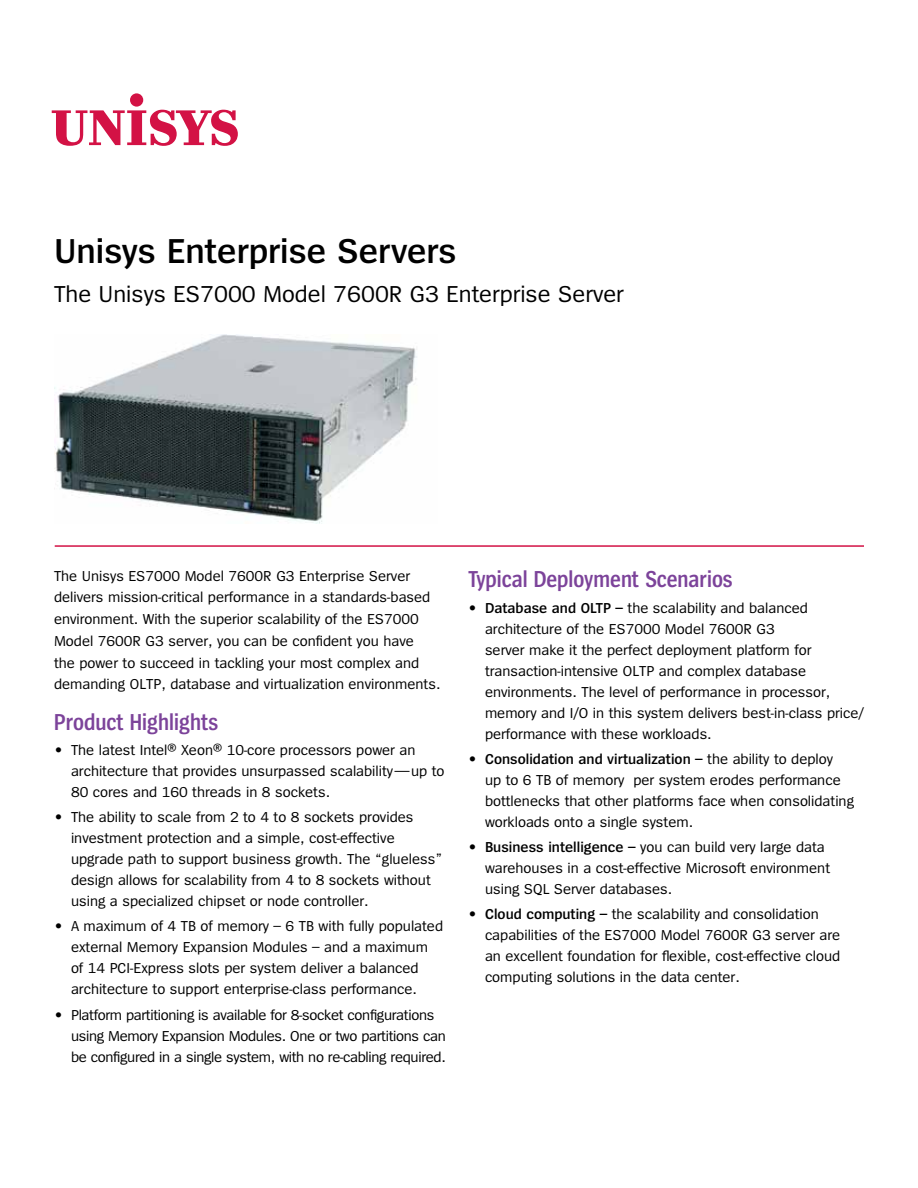
<style>
.page{position:relative;width:918px;height:1188px;background:#fff}
.page>*{position:absolute;margin:0;border:0;box-sizing:border-box;transform-origin:0 0}
.t1{font:600 36px "Spiegel";color:#000}
.t2{font:600 24px "Spiegel Cd";color:#7c439a}
.t3{font:24px "Spiegel";color:#000}
.t4{font:15px/21px "Spiegel";color:#000}
.t5{font:15px/21px "Spiegel";letter-spacing:-.02em;color:#000}
.s1{font-weight:600}
</style>
<div class="page">
<svg style="left:52px;top:110px;width:186px;height:36px"></svg>
<div style="left:130px;top:93px;width:13px;height:14px;background:#d31245;border-radius:50%"></div>
<img style="left:55px;top:334px;width:362px;height:190px">
<hr style="left:55px;top:545px;width:809px;height:2px;background:#d31245">
<h1 class="t1" style="left:54px;top:233px;width:404px">Unisys Enterprise Servers</h1>
<h2 class="t3" style="left:54px;top:282px;width:571px">The Unisys ES7000 Model 7600R G3 Enterprise Server</h2>
<p class="t4" style="left:54px;top:565px;width:388px;line-height:21.8px">The Unisys ES7000 Model 7600R G3 Enterprise Server delivers mission-critical performance in a standards-based environment. With the superior scalability of the ES7000<br>Model 7600R G3 server, you can be confident you have<br>the power to succeed in tackling your most complex and demanding OLTP, database and virtualization environments.</p>
<h2 class="t2" style="left:54px;top:710px;width:166px">Product Highlights</h2>
<p class="t4" style="left:71px;top:740px;width:375px;text-indent:-17px">• The latest Intel® Xeon® 10-core processors power an architecture that provides unsurpassed scalability—up to<br>80 cores and 160 threads in 8 sockets.</p>
<p class="t4" style="left:71px;top:807px;width:373px;text-indent:-17px">• The ability to scale from 2 to 4 to 8 sockets provides investment protection and a simple, cost-effective upgrade path to support business growth. The “glueless” design allows for scalability from 4 to 8 sockets without using a specialized chipset or node controller.</p>
<p class="t4" style="left:71px;top:916px;width:374px;text-indent:-17px">• A maximum of 4 TB of memory – 6 TB with fully populated external Memory Expansion Modules – and a maximum of 14 PCI-Express slots per system deliver a balanced architecture to support enterprise-class performance.</p>
<p class="t5" style="left:71px;top:1005px;width:376px;text-indent:-17px">• Platform partitioning is available for 8-socket configurations using Memory Expansion Modules. One or two partitions can be configured in a single system, with no re-cabling required.</p>
<h2 class="t2" style="left:468px;top:567px;width:266px">Typical Deployment Scenarios</h2>
<p class="t4" style="left:485px;top:598px;width:381px;text-indent:-17px"><span class="s1">• Database and OLTP –</span> the scalability and balanced architecture of the ES7000 Model 7600R G3<br>server make it the perfect deployment platform for transaction-intensive OLTP and complex database environments. The level of performance in processor, memory and I/O in this system delivers best-in-class price/ performance with these workloads.</p>
<p class="t4" style="left:485px;top:749px;width:371px;text-indent:-17px"><span class="s1">• Consolidation and virtualization –</span> the ability to deploy<br>up to 6 TB of memory per system erodes performance bottlenecks that other platforms face when consolidating workloads onto a single system.</p>
<p class="t4" style="left:485px;top:837px;width:347px;text-indent:-17px"><span class="s1">• Business intelligence –</span> you can build very large data warehouses in a cost-effective Microsoft environment using SQL Server databases.</p>
<p class="t4" style="left:485px;top:904px;width:357px;text-indent:-17px"><span class="s1">• Cloud computing –</span> the scalability and consolidation capabilities of the ES7000 Model 7600R G3 server are an excellent foundation for flexible, cost-effective cloud computing solutions in the data center.</p>
</div>
